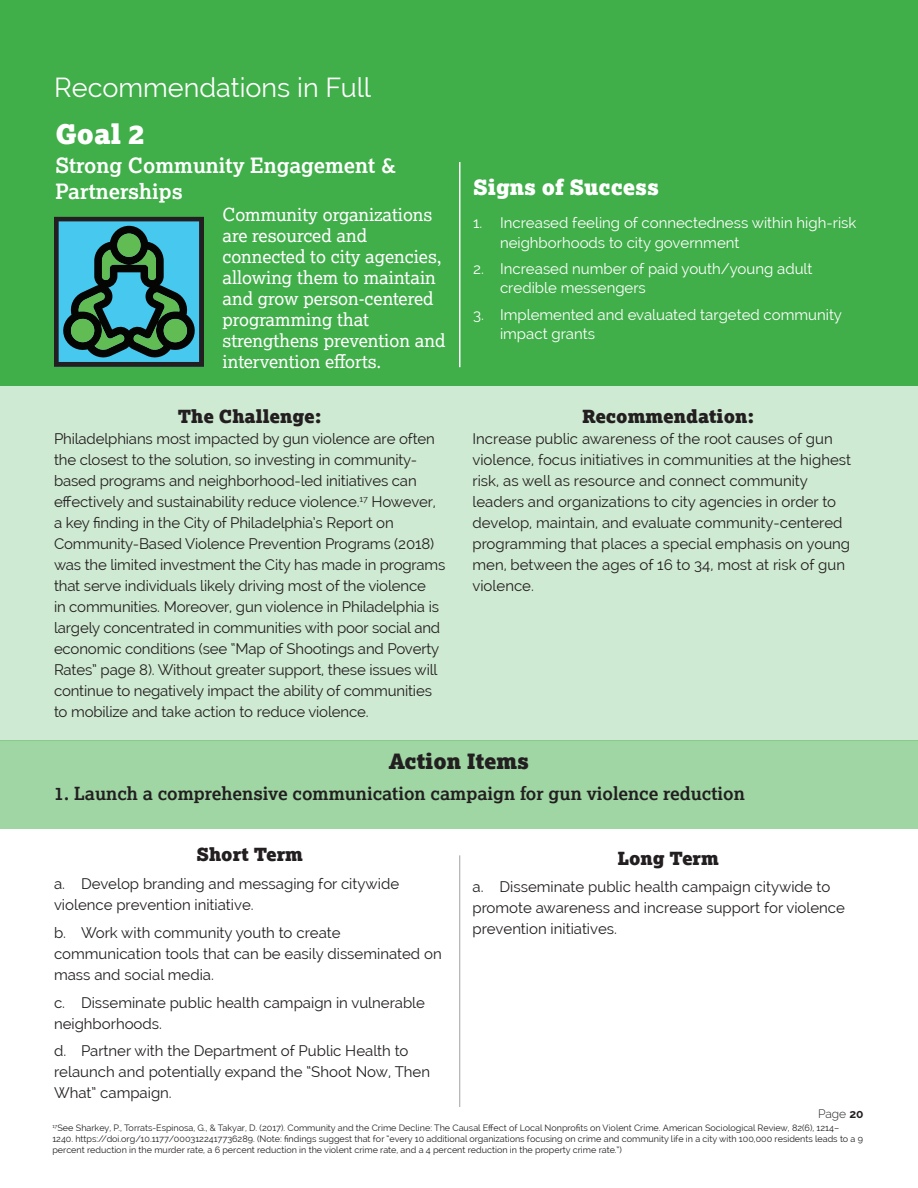
<style>
.page{position:relative;width:918px;height:1188px;background:#fff}
.page>*{position:absolute;margin:0;border:0;box-sizing:border-box;transform-origin:0 0}
.t1{font:27px "Raleway";color:#fff}
.t2{font:900 27px "Lexia";color:#fff}
.t3{font:700 21px/25.2px "Lexia";color:#fff}
.t4{font:900 21px "Lexia";color:#fff}
.t5{font:900 21px "Lexia";color:#231f20}
.t6{font:18px/21px "Lexia";color:#fff}
.t7{font:700 18px "Lexia";color:#231f20}
.t8{font:900 18px "Lexia";color:#231f20}
.t9{font:15px/21px "Raleway";letter-spacing:-.005em;color:#231f20}
.t10{font:15px/19.5px "Raleway";color:#fff}
.t11{font:300 12px "Raleway";color:#231f20}
.t12{font:9px/10.8px "Raleway";color:#231f20}
.s1{font-weight:700}
</style>
<div class="page">
<div style="left:0;top:0;width:918px;height:386px;background:#40ae49"></div>
<div style="left:0;top:375px;width:918px;height:366px;background:#cfead2"></div>
<div style="left:0;top:740px;width:918px;height:89px;background:#9fd6a4"></div>
<hr style="left:459px;top:162px;width:1px;height:205px;background:#fff">
<hr style="left:459px;top:855px;width:1px;height:252px;background:#a1a1a1">
<svg style="left:54px;top:217px;width:150px;height:150px;background:#357f84"></svg>
<p class="t1" style="left:54px;top:71px;width:319px">Recommendations in Full</p>
<p class="t2" style="left:56px;top:116px;width:91px">Goal 2</p>
<p class="t3" style="left:56px;top:153px;width:341px">Strong Community Engagement &amp;<br>Partnerships</p>
<p class="t6" style="left:222px;top:204px;width:224px">Community organizations are resourced and connected to city agencies, allowing them to maintain and grow person-centered programming that strengthens prevention and intervention efforts.</p>
<p class="t8" style="left:178px;top:405px;width:146px">The Challenge:</p>
<p class="t9" style="left:54px;top:429px;width:393px">Philadelphians most impacted by gun violence are often the closest to the solution, so investing in community&shy;based programs and neighborhood-led initiatives can effectively and sustainability reduce violence.<sup>17</sup> However, a key finding in the City of Philadelphia’s Report on Community-Based Violence Prevention Programs (2018) was the limited investment the City has made in programs that serve individuals likely driving most of the violence<br>in communities. Moreover, gun violence in Philadelphia is largely concentrated in communities with poor social and economic conditions (see “Map of Shootings and Poverty Rates” page 8). Without greater support, these issues will continue to negatively impact the ability of communities to mobilize and take action to reduce violence.</p>
<p class="t4" style="left:473px;top:174px;width:188px">Signs of Success</p>
<p class="t10" style="left:500px;top:213px;width:358px;text-indent:-27px">1. Increased feeling of connectedness within high-risk neighborhoods to city government</p>
<p class="t10" style="left:500px;top:259px;width:314px;text-indent:-27px">2. Increased number of paid youth/young adult credible messengers</p>
<p class="t10" style="left:500px;top:305px;width:344px;text-indent:-27px">3. Implemented and evaluated targeted community impact grants</p>
<p class="t8" style="left:582px;top:405px;width:174px">Recommendation:</p>
<p class="t9" style="left:472px;top:429px;width:380px">Increase public awareness of the root causes of gun violence, focus initiatives in communities at the highest risk, as well as resource and connect community leaders and organizations to city agencies in order to develop, maintain, and evaluate community-centered programming that places a special emphasis on young men, between the ages of 16 to 34, most at risk of gun violence.</p>
<p class="t5" style="left:389px;top:748px;width:142px">Action Items</p>
<p class="t7" style="left:54px;top:782px;width:692px">1. Launch a comprehensive communication campaign for gun violence reduction</p>
<p class="t8" style="left:196px;top:843px;width:108px">Short Term</p>
<p class="t9" style="left:54px;top:873px;width:347px">a. Develop branding and messaging for citywide violence prevention initiative.</p>
<p class="t9" style="left:54px;top:922px;width:389px">b. Work with community youth to create communication tools that can be easily disseminated on mass and social media.</p>
<p class="t9" style="left:54px;top:992px;width:373px">c. Disseminate public health campaign in vulnerable neighborhoods.</p>
<p class="t9" style="left:54px;top:1041px;width:378px">d. Partner with the Department of Public Health to relaunch and potentially expand the “Shoot Now, Then<br>What” campaign.</p>
<p class="t8" style="left:617px;top:846px;width:103px">Long Term</p>
<p class="t9" style="left:472px;top:877px;width:374px">a. Disseminate public health campaign citywide to promote awareness and increase support for violence prevention initiatives.</p>
<p class="t11" style="left:818px;top:1107px;width:47px">Page <span class="s1">20</span></p>
<p class="t12" style="left:52px;top:1123px;width:812px"><sup>17</sup>See Sharkey, P., Torrats-Espinosa, G., &amp; Takyar, D. (2017). Community and the Crime Decline: The Causal Effect of Local Nonprofits on Violent Crime. American Sociological Review, 82(6), 1214–<br>1240. https://doi.org/10.1177/0003122417736289. (Note: findings suggest that for “every 10 additional organizations focusing on crime and community life in a city with 100,000 residents leads to a 9 percent reduction in the murder rate, a 6 percent reduction in the violent crime rate, and a 4 percent reduction in the property crime rate.”)</p>
</div>
